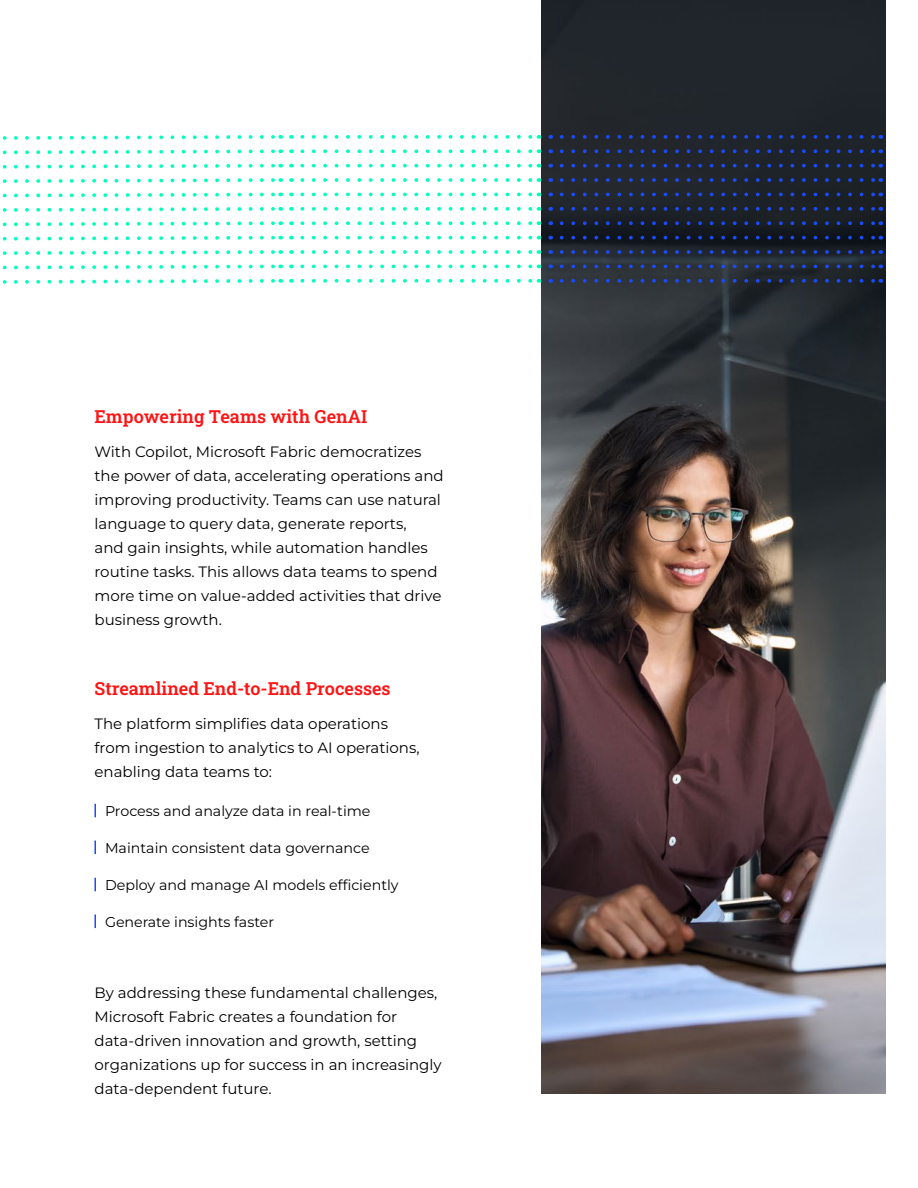
<style>
.page{position:relative;width:918px;height:1188px;background:#fff}
.page>*{position:absolute;margin:0;border:0;box-sizing:border-box;transform-origin:0 0}
.t1{font:600 18px "Roboto Slab";color:#ff1414}
.t2{font:100 15px/24px "Montserrat";color:#000}
.t3{font:100 14.25px "Montserrat";color:#000}
</style>
<div class="page">
<svg style="left:94px;top:804px;width:2px;height:13px"></svg>
<svg style="left:94px;top:878px;width:2px;height:13px"></svg>
<svg style="left:94px;top:841px;width:2px;height:13px"></svg>
<svg style="left:94px;top:915px;width:2px;height:13px"></svg>
<img style="left:541px;top:0;width:345px;height:1093px">
<svg style="left:302px;top:279px;width:237px;height:4px"></svg>
<svg style="left:562px;top:279px;width:319px;height:4px"></svg>
<svg style="left:302px;top:236px;width:237px;height:4px"></svg>
<svg style="left:562px;top:236px;width:319px;height:4px"></svg>
<svg style="left:302px;top:221px;width:237px;height:4px"></svg>
<svg style="left:562px;top:221px;width:319px;height:4px"></svg>
<svg style="left:302px;top:178px;width:237px;height:4px"></svg>
<svg style="left:562px;top:178px;width:319px;height:4px"></svg>
<svg style="left:302px;top:164px;width:237px;height:4px"></svg>
<svg style="left:562px;top:164px;width:319px;height:4px"></svg>
<svg style="left:302px;top:265px;width:237px;height:3px"></svg>
<svg style="left:562px;top:265px;width:319px;height:3px"></svg>
<svg style="left:302px;top:250px;width:237px;height:4px"></svg>
<svg style="left:562px;top:250px;width:319px;height:4px"></svg>
<svg style="left:302px;top:207px;width:237px;height:4px"></svg>
<svg style="left:562px;top:207px;width:319px;height:4px"></svg>
<svg style="left:302px;top:193px;width:237px;height:3px"></svg>
<svg style="left:562px;top:193px;width:319px;height:3px"></svg>
<svg style="left:302px;top:149px;width:237px;height:4px"></svg>
<svg style="left:562px;top:149px;width:319px;height:4px"></svg>
<svg style="left:302px;top:135px;width:237px;height:4px"></svg>
<svg style="left:562px;top:135px;width:319px;height:4px"></svg>
<svg style="left:2px;top:278px;width:279px;height:6px"></svg>
<svg style="left:2px;top:221px;width:279px;height:6px"></svg>
<svg style="left:2px;top:163px;width:279px;height:20px"></svg>
<svg style="left:2px;top:264px;width:279px;height:6px"></svg>
<svg style="left:2px;top:235px;width:279px;height:20px"></svg>
<svg style="left:2px;top:207px;width:279px;height:5px"></svg>
<svg style="left:2px;top:192px;width:279px;height:6px"></svg>
<svg style="left:2px;top:149px;width:279px;height:6px"></svg>
<svg style="left:2px;top:135px;width:279px;height:5px"></svg>
<p class="t1" style="left:94px;top:404px;width:274px">Empowering Teams with GenAI</p>
<p class="t2" style="left:94px;top:439px;width:351px">With Copilot, Microsoft Fabric democratizes the power of data, accelerating operations and improving productivity. Teams can use natural language to query data, generate reports,<br>and gain insights, while automation handles routine tasks. This allows data teams to spend more time on value-added activities that drive business growth.</p>
<p class="t1" style="left:94px;top:676px;width:298px">Streamlined End-to-End Processes</p>
<p class="t2" style="left:94px;top:711px;width:327px">The platform simplifies data operations from ingestion to analytics to AI operations, enabling data teams to:</p>
<p class="t3" style="left:105px;top:801px;width:267px">Process and analyze data in real-time</p>
<p class="t3" style="left:105px;top:838px;width:266px">Maintain consistent data governance</p>
<p class="t3" style="left:105px;top:875px;width:295px">Deploy and manage AI models efficiently</p>
<p class="t3" style="left:105px;top:912px;width:171px">Generate insights faster</p>
<p class="t2" style="left:94px;top:980px;width:349px">By addressing these fundamental challenges, Microsoft Fabric creates a foundation for data-driven innovation and growth, setting organizations up for success in an increasingly data-dependent future.</p>
</div>
